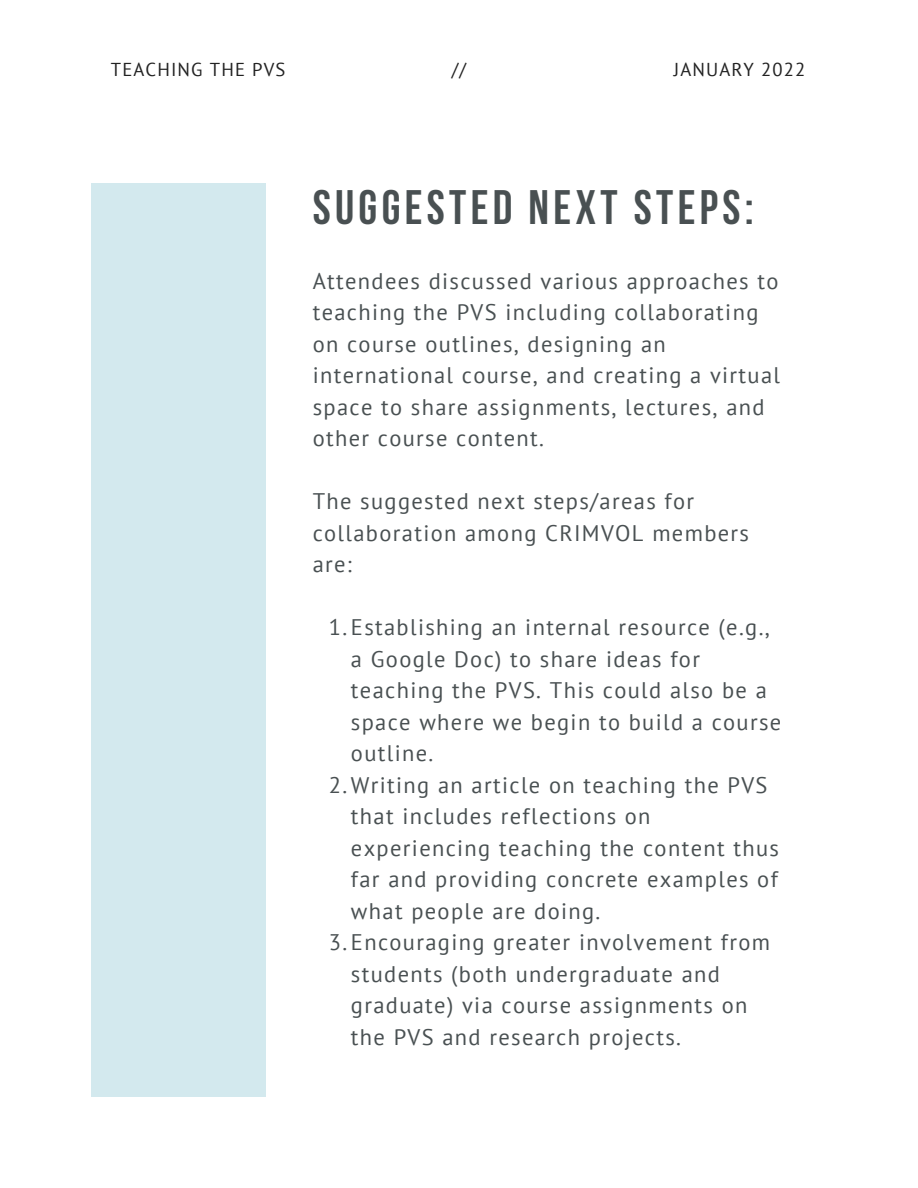
<style>
.page{position:relative;width:918px;height:1188px;background:#fff}
.page>*{position:absolute;margin:0;border:0;box-sizing:border-box;transform-origin:0 0}
.t1{font:700 48.15px "Bebas Neue";letter-spacing:.09em;color:#495052}
.t2{font:22.5px/31.5px "PT Sans";letter-spacing:.06em;color:#495052}
.t3{font:18.6px "PT Sans";letter-spacing:.06em;color:#222}
</style>
<div class="page">
<div style="left:92px;top:183px;width:173px;height:914px;background:#d3e9ee"></div>
<p class="t3" style="left:111px;top:57px;width:176px">TEACHING THE PVS</p>
<p class="t3" style="left:452px;top:57px;width:16px">//</p>
<p class="t3" style="left:674px;top:57px;width:133px">JANUARY 2022</p>
<p class="t1" style="left:313px;top:188px;width:443px">SUGGESTED NEXT STEPS:</p>
<p class="t2" style="left:313px;top:264px;width:469px">Attendees discussed various approaches to teaching the PVS including collaborating on course outlines, designing an international course, and creating a virtual space to share assignments, lectures, and other course content.</p>
<p class="t2" style="left:313px;top:485px;width:438px">The suggested next steps/areas for collaboration among CRIMVOL members are:</p>
<p class="t2" style="left:351px;top:611px;width:432px;text-indent:-22px">1.Establishing an internal resource (e.g., a Google Doc) to share ideas for teaching the PVS. This could also be a space where we begin to build a course outline.</p>
<p class="t2" style="left:351px;top:768px;width:430px;text-indent:-22px">2.Writing an article on teaching the PVS that includes reflections on experiencing teaching the content thus far and providing concrete examples of what people are doing.</p>
<p class="t2" style="left:351px;top:926px;width:421px;text-indent:-22px">3.Encouraging greater involvement from students (both undergraduate and graduate) via course assignments on the PVS and research projects.</p>
</div>
